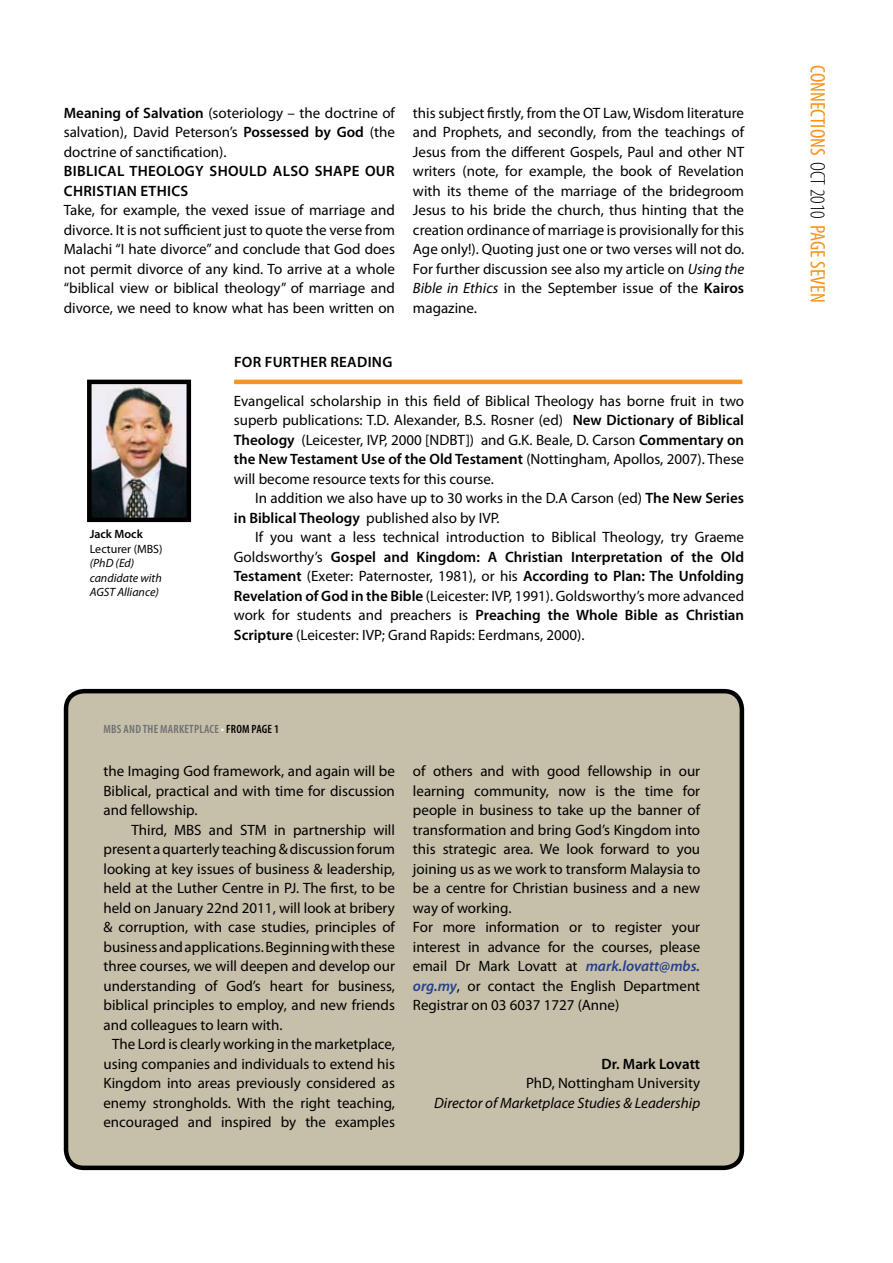
<style>
.page{position:relative;width:893px;height:1263px;background:#fff}
.page>*{position:absolute;margin:0;border:0;box-sizing:border-box;transform-origin:0 0}
.t1{font:condensed 21px "Myriad Pro";color:#f7931e}
.t2{font:15px/19.5px "Myriad Pro";color:#000;text-align:justify}
.t3{font:600 15px/19.5px "Myriad Pro";letter-spacing:.02em;color:#000}
.t4{font:italic 15px "Myriad Pro";color:#000}
.t5{font:italic 12px/14.4px "Myriad Pro";color:#000}
.t6{font:600 condensed 12px "Myriad Pro";letter-spacing:.02em;color:#6d6f71}
.t7{font:12px "Myriad Pro";color:#000}
.t8{font:600 12px "Myriad Pro";color:#000}
.s1{font-weight:600}
.s2{font-style:italic}
.s3{color:#fff}
.s4{color:#000}
.s5{font-weight:600;font-style:italic;color:#25408f}
.s6{font-weight:300;color:#000}
</style>
<div class="page">
<img style="left:92px;top:385px;width:94px;height:132px">
<div style="left:87px;top:380px;width:104px;height:142px;border:4px solid #000"></div>
<div style="left:66px;top:691px;width:676px;height:477px;background:#c6bfa9;border-radius:18px"></div>
<div style="left:64px;top:689px;width:680px;height:481px;border:4px solid #000;border-radius:18px"></div>
<hr style="left:234px;top:380px;width:508px;height:4px;background:#f7931e">
<p class="t2" style="left:64px;top:103px;width:333px"><span class="s1">Meaning of Salvation</span> (soteriology – the doctrine of salvation), David Peterson’s <span class="s1">Possessed by God</span> (the doctrine of sanctification).</p>
<p class="t3" style="left:64px;top:161px;width:332px">Biblical Theology should also shape our<br>Christian Ethics</p>
<p class="t2" style="left:64px;top:200px;width:333px">Take, for example, the vexed issue of marriage and divorce. It is not sufficient just to quote the verse from Malachi “I hate divorce” and conclude that God does not permit divorce of any kind. To arrive at a whole “biblical view or biblical theology” of marriage and divorce, we need to know what has been written on</p>
<p class="t2" style="left:413px;top:103px;width:333px">this subject firstly, from the OT Law, Wisdom literature and Prophets, and secondly, from the teachings of Jesus from the different Gospels, Paul and other NT writers (note, for example, the book of Revelation with its theme of the marriage of the bridegroom Jesus to his bride the church, thus hinting that the creation ordinance of marriage is provisionally for this Age only!). Quoting just one or two verses will not do.<br>For further discussion see also my article on <span class="s2">Using the Bible in Ethics</span> in the September issue of the <span class="s1">Kairos </span>magazine.</p>
<p class="t8" style="left:90px;top:527px;width:54px">Jack Mock</p>
<p class="t7" style="left:90px;top:541px;width:74px">Lecturer (MBS)</p>
<p class="t5" style="left:90px;top:556px;width:73px">(PhD (Ed) candidate with<br>AGST Alliance)</p>
<p class="t3" style="left:234px;top:352px;width:158px">For further reading</p>
<p class="t2" style="left:234px;top:391px;width:512px">Evangelical scholarship in this field of Biblical Theology has borne fruit in two superb publications: T.D. Alexander, B.S. Rosner (ed) <span class="s1">New Dictionary of Biblical Theology</span> (Leicester, IVP, 2000 [NDBT]) and G.K. Beale, D. Carson <span class="s1">Commentary on the New Testament Use of the Old Testament</span> (Nottingham, Apollos, 2007). These will become resource texts for this course.</p>
<p class="t2" style="left:234px;top:488px;width:512px;text-indent:21px">In addition we also have up to 30 works in the D.A Carson (ed) <span class="s1">The New Series in Biblical Theology</span> published also by IVP.</p>
<p class="t2" style="left:234px;top:527px;width:512px;text-indent:21px">If you want a less technical introduction to Biblical Theology, try Graeme Goldsworthy’s <span class="s1">Gospel and Kingdom: A Christian Interpretation of the Old Testament</span> (Exeter: Paternoster, 1981), or his <span class="s1">According to Plan: The Unfolding Revelation of God in the Bible</span> (Leicester: IVP, 1991). Goldsworthy’s more advanced work for students and preachers is <span class="s1">Preaching the Whole Bible as Christian Scripture</span> (Leicester: IVP; Grand Rapids: Eerdmans, 2000).</p>
<p class="t6" style="left:104px;top:722px;width:177px">MBS AND THE MARKETPLACE<span class="s3">•</span><span class="s4">FROM PAGE 1</span></p>
<p class="t2" style="left:103px;top:761px;width:293px">the Imaging God framework, and again will be Biblical, practical and with time for discussion and fellowship.</p>
<p class="t2" style="left:132px;top:820px;width:265px">Third, MBS and STM in partnership will</p>
<p class="t2" style="left:103px;top:839px;width:293px">present a quarterly teaching &amp; discussion forum</p>
<p class="t2" style="left:103px;top:859px;width:293px">looking at key issues of business &amp; leadership,</p>
<p class="t2" style="left:103px;top:878px;width:293px">held at the Luther Centre in PJ. The first, to be</p>
<p class="t2" style="left:103px;top:898px;width:293px">held on January 22nd 2011, will look at bribery</p>
<p class="t2" style="left:103px;top:917px;width:293px">&amp; corruption, with case studies, principles of</p>
<p class="t2" style="left:103px;top:937px;width:293px">business and applications. Beginning with these</p>
<p class="t2" style="left:103px;top:956px;width:293px">three courses, we will deepen and develop our</p>
<p class="t2" style="left:103px;top:976px;width:293px">understanding of God’s heart for business,</p>
<p class="t2" style="left:103px;top:995px;width:293px">biblical principles to employ, and new friends</p>
<p class="t2" style="left:103px;top:1015px;width:181px">and colleagues to learn with.</p>
<p class="t2" style="left:112px;top:1034px;width:284px">The Lord is clearly working in the marketplace,</p>
<p class="t2" style="left:103px;top:1054px;width:293px">using companies and individuals to extend his</p>
<p class="t2" style="left:103px;top:1073px;width:293px">Kingdom into areas previously considered as</p>
<p class="t2" style="left:103px;top:1093px;width:293px">enemy strongholds. With the right teaching,</p>
<p class="t2" style="left:103px;top:1112px;width:293px">encouraged and inspired by the examples</p>
<p class="t2" style="left:413px;top:761px;width:289px;text-align:left">of others and with good fellowship in our learning community, now is the time for people in business to take up the banner of transformation and bring God’s Kingdom into this strategic area. We look forward to you joining us as we work to transform Malaysia to be a centre for Christian business and a new way of working.<br>For more information or to register your interest in advance for the courses, please email Dr Mark Lovatt at <span class="s5">mark.lovatt@mbs. org.my</span>, or contact the English Department Registrar on 03 6037 1727 (Anne)</p>
<p class="t3" style="left:601px;top:1054px;width:100px">Dr. Mark Lovatt</p>
<p class="t2" style="left:526px;top:1073px;width:176px">PhD, Nottingham University</p>
<p class="t4" style="left:434px;top:1093px;width:267px">Director of Marketplace Studies &amp; Leadership</p>
<h1 class="t1" style="left:830px;top:65px;width:236px;rotate:90deg">CONNECTIONS <span class="s6">OCT 2010</span> PAGE SEVEN</h1>
</div>
